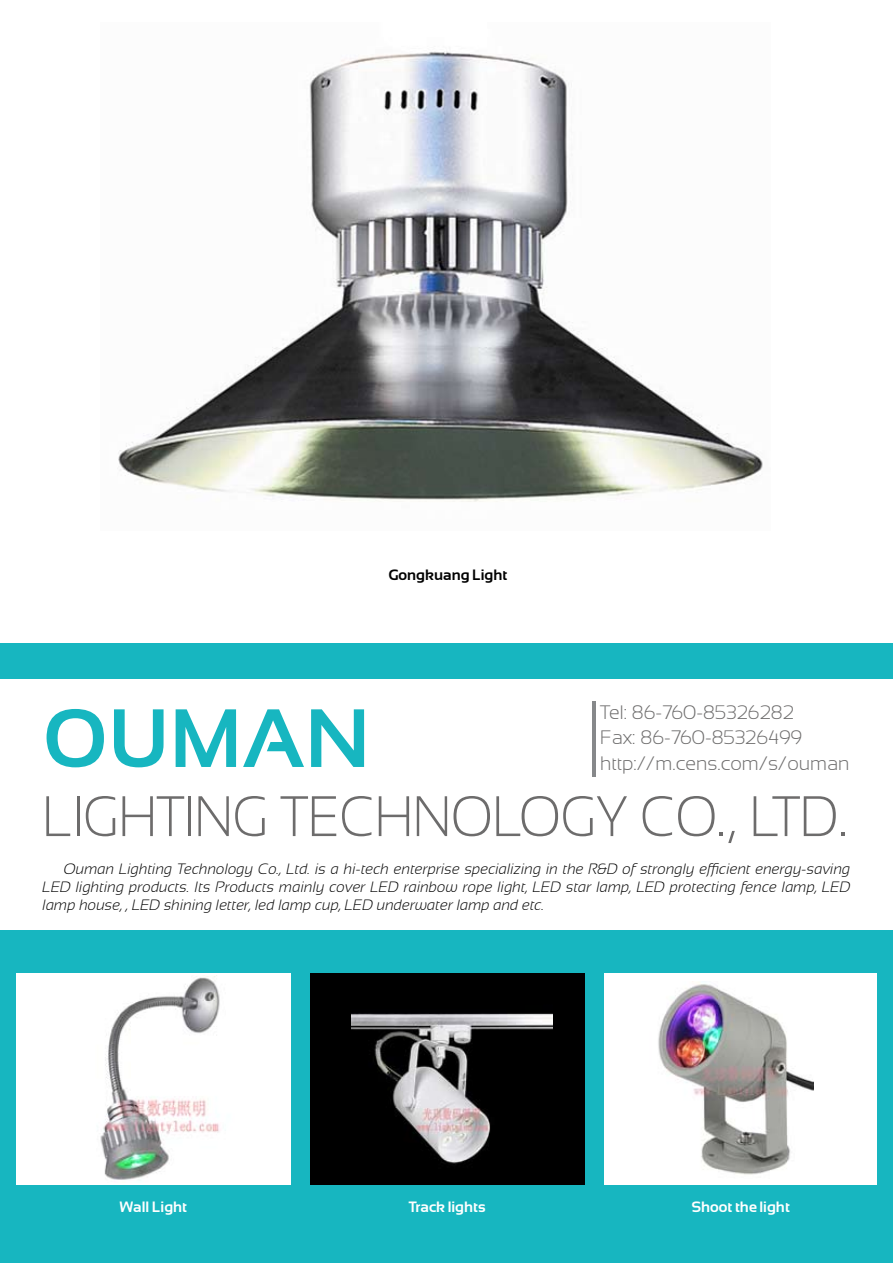
<style>
.page{position:relative;width:893px;height:1263px;background:#fff}
.page>*{position:absolute;margin:0;border:0;box-sizing:border-box;transform-origin:0 0}
.t1{font:700 82.5px "Sansation";color:#17b6c0}
.t2{font:300 57px "Sansation";color:#6d6c6c;scale:.92 1}
.t3{font:300 19.5px/25.5px "Sansation";color:#6d6c6c}
.t4{font:italic 300 15px/18px "Sansation";color:#000;text-align:justify}
.t5{font:700 15px "Sansation";color:#fff}
.t6{font:700 15px "Sansation";color:#000}
</style>
<div class="page">
<img style="left:118px;top:51px;width:645px;height:451px">
<div style="left:0;top:643px;width:893px;height:620px;background:#17b6c0"></div>
<div style="left:0;top:679px;width:893px;height:251px;background:#fff"></div>
<div style="left:17px;top:973px;width:274px;height:212px;background:#fff"></div>
<div style="left:310px;top:973px;width:274px;height:212px;background:#000"></div>
<div style="left:604px;top:973px;width:272px;height:212px;background:#fff"></div>
<hr style="left:592px;top:701px;width:3px;height:75px;background:#86888a">
<img style="left:100px;top:975px;width:120px;height:205px">
<img style="left:352px;top:1013px;width:200px;height:151px">
<img style="left:658px;top:981px;width:156px;height:194px">
<p class="t6" style="left:388px;top:566px;width:121px">Gongkuang Light</p>
<h3 class="t3" style="left:600px;top:699px;width:251px">Tel: 86-760-85326282<br>Fax: 86-760-85326499 http://m.cens.com/s/ouman</h3>
<h1 class="t1" style="left:43px;top:692px;width:329px">Ouman</h1>
<h2 class="t2" style="left:43px;top:785px;width:876px">Lighting Technology Co., Ltd.</h2>
<p class="t4" style="left:43px;top:860px;width:809px;text-indent:21px">Ouman Lighting Technology Co., Ltd. is a hi-tech enterprise specializing in the R&amp;D of strongly efficient energy-saving LED lighting products. Its Products mainly cover LED rainbow rope light, LED star lamp, LED protecting fence lamp, LED lamp house, , LED shining letter, led lamp cup, LED underwater lamp and etc.</p>
<p class="t5" style="left:120px;top:1199px;width:69px">Wall Light</p>
<p class="t5" style="left:409px;top:1199px;width:79px">Track lights</p>
<p class="t5" style="left:691px;top:1199px;width:100px">Shoot the light</p>
</div>
